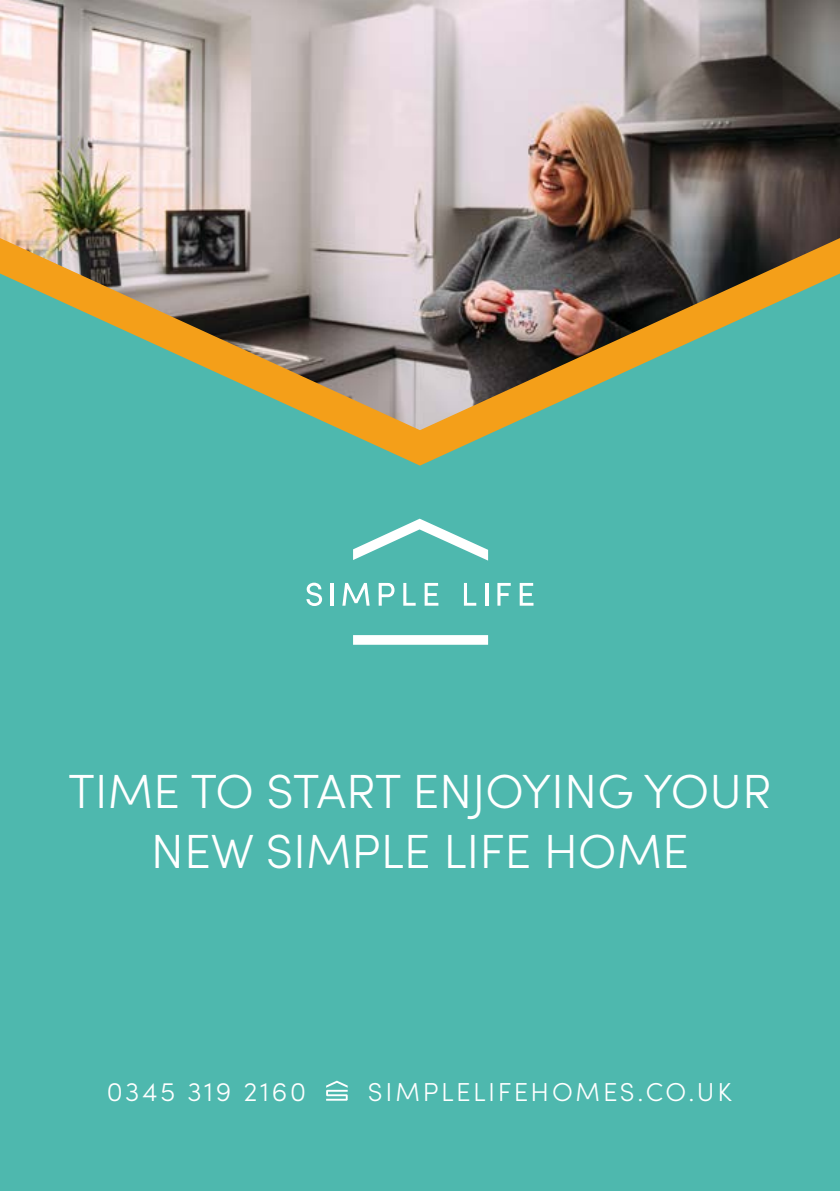
<style>
.page{position:relative;width:840px;height:1191px;background:#fff}
.page>*{position:absolute;margin:0;border:0;box-sizing:border-box;transform-origin:0 0}
.t1{font:300 48px/60px "Sofia Pro";color:#fff;text-align:center}
.t2{font:300 26.8px "Sofia Pro";letter-spacing:.105em;color:#fff}
.t3{font:300 26px "Sofia Pro";letter-spacing:.1em;color:#fff}
</style>
<div class="page">
<div style="left:0;top:0;width:839px;height:1191px;background:#4eb8ae"></div>
<svg style="left:342px;top:430px;width:156px;height:35px"></svg>
<svg style="left:306px;top:582px;width:16px;height:24px"></svg>
<hr style="left:330px;top:583px;width:3px;height:22px;background:#fff">
<svg style="left:342px;top:583px;width:27px;height:22px"></svg>
<svg style="left:378px;top:583px;width:16px;height:22px"></svg>
<svg style="left:403px;top:583px;width:12px;height:22px"></svg>
<svg style="left:424px;top:583px;width:14px;height:22px"></svg>
<svg style="left:464px;top:583px;width:12px;height:22px"></svg>
<hr style="left:485px;top:583px;width:3px;height:22px;background:#fff">
<svg style="left:497px;top:583px;width:13px;height:22px"></svg>
<svg style="left:519px;top:583px;width:14px;height:22px"></svg>
<svg style="left:353px;top:635px;width:135px;height:10px"></svg>
<svg style="left:353px;top:518px;width:135px;height:42px"></svg>
<svg style="left:326px;top:1080px;width:21px;height:20px"></svg>
<img style="left:0;top:0;width:839px;height:430px">
<p class="t1" style="left:68px;top:758px;width:704px">TIME TO START ENJOYING YOUR<br>NEW SIMPLE LIFE HOME</p>
<p class="t2" style="left:107px;top:1072px;width:201px">0345 319 2160</p>
<p class="t3" style="left:368px;top:1072px;width:365px">SIMPLELIFEHOMES.CO.UK</p>
</div>
